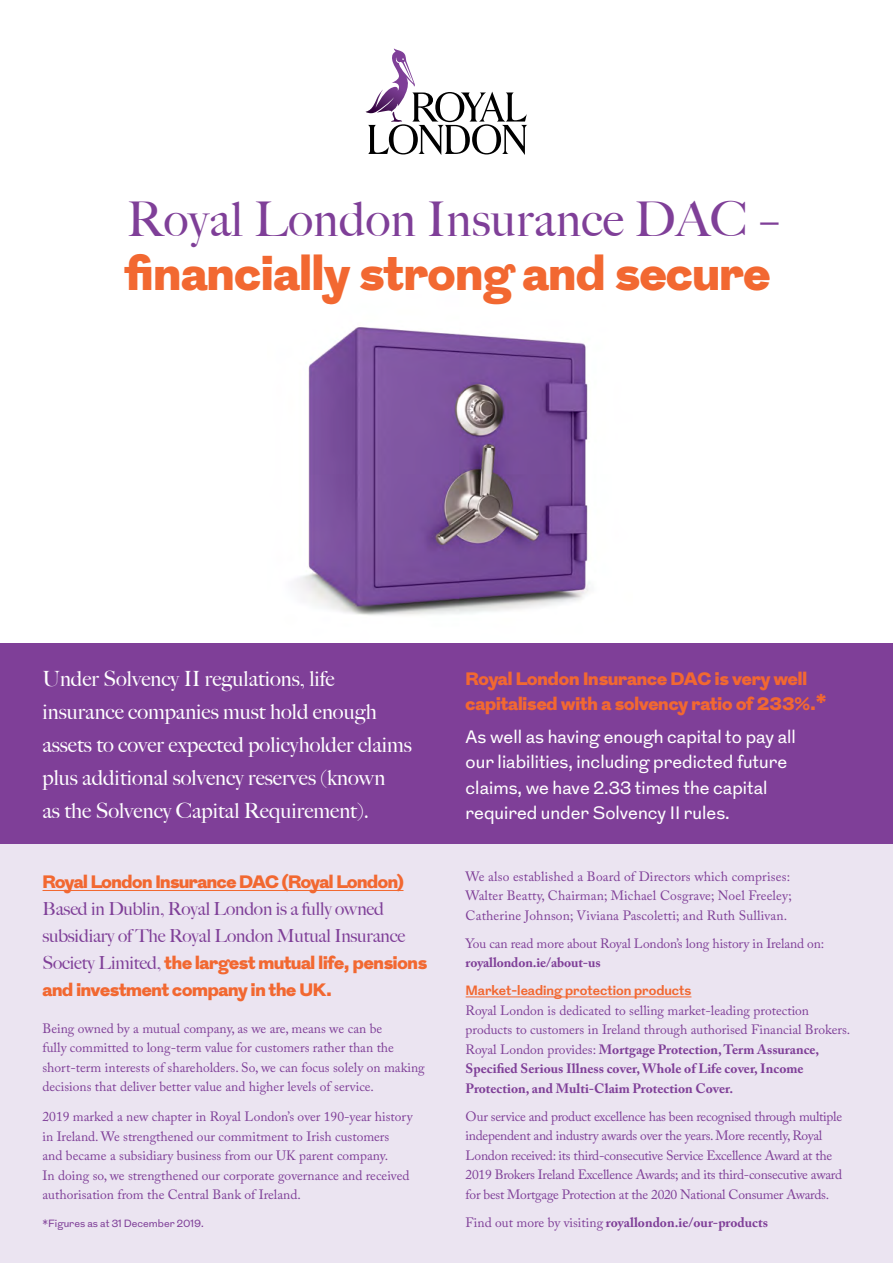
<style>
.page{position:relative;width:893px;height:1263px;background:#fff}
.page>*{position:absolute;margin:0;border:0;box-sizing:border-box;transform-origin:0 0}
.t1{font:900 48px "Grot";color:#f26831}
.t2{font:500 48px "Big Caslon";letter-spacing:.01em;color:#7f3f98}
.t3{font:500 21px/33px "Big Caslon";color:#fff}
.t4{font:900 18px/25.5px "Grot";letter-spacing:-.01em;color:#f26831}
.t5{font:18px/25.5px "Grot";color:#fff}
.t6{font:500 18px/27px "Big Caslon";letter-spacing:-.01em;color:#7f3f98}
.t7{font:13.5px/19.5px "Adobe Caslon Pro";color:#7f3f98}
.t8{font:13.5px/19.5px "Adobe Caslon Pro";letter-spacing:-.02em;color:#7f3f98}
.t9{font:700 13.5px "Adobe Caslon Pro";letter-spacing:-.005em;color:#7f3f98}
.t10{font:700 13.5px "Grot";color:#f26831}
.t11{font:10.5px "Grot";color:#7f3f98}
.s1{font-family:"Big Caslon";font-weight:500;color:#7f3f98}
.s2{font-weight:700}
.s3{font-weight:400}
</style>
<div class="page">
<img style="left:268px;top:327px;width:365px;height:317px">
<div style="left:0;top:822px;width:893px;height:441px;background:#ebe4f1"></div>
<div style="left:0;top:644px;width:893px;height:200px;background:#7f3f98"></div>
<hr style="left:43px;top:890px;width:360px;height:1px;background:#f26831">
<hr style="left:466px;top:997px;width:225px;height:1px;background:#f26831">
<svg style="left:366px;top:48px;width:161px;height:107px"></svg>
<h1 class="t2" style="left:127px;top:179px;width:655px">Royal London Insurance DAC –</h1>
<h1 class="t1" style="left:125px;top:239px;width:647px">financially strong and secure</h1>
<h2 class="t3" style="left:43px;top:662px;width:371px">Under Solvency II regulations, life insurance companies must hold enough assets to cover expected policyholder claims plus additional solvency reserves (known<br>as the Solvency Capital Requirement).</h2>
<h3 class="t4" style="left:466px;top:666px;width:362px">Royal London Insurance DAC is very well capitalised with a solvency ratio of 233%.*</h3>
<h3 class="t5" style="left:466px;top:724px;width:332px">As well as having enough capital to pay all our liabilities, including predicted future claims, we have 2.33 times the capital required under Solvency II rules.</h3>
<h3 class="t4" style="left:43px;top:870px;width:362px">Royal London Insurance DAC (Royal London)</h3>
<h3 class="t6" style="left:43px;top:894px;width:364px">Based in Dublin, Royal London is a fully owned subsidiary of The Royal London Mutual Insurance</h3>
<h3 class="t4" style="left:43px;top:950px;width:386px;line-height:27px"><span class="s1">Society Limited,</span> the largest mutual life, pensions and investment company in the UK.</h3>
<p class="t7" style="left:43px;top:1018px;width:384px">Being owned by a mutual company, as we are, means we can be<br>fully committed to long-term value for customers rather than the short-term interests of shareholders. So, we can focus solely on making decisions that deliver better value and higher levels of service.</p>
<p class="t7" style="left:43px;top:1107px;width:372px">2019 marked a new chapter in Royal London’s over 190-year history in Ireland. We strengthened our commitment to Irish customers and became a subsidiary business from our UK parent company.<br>In doing so, we strengthened our corporate governance and received authorisation from the Central Bank of Ireland.</p>
<p class="t11" style="left:43px;top:1217px;width:163px">*Figures as at 31 December 2019.</p>
<p class="t7" style="left:466px;top:866px;width:328px">We also established a Board of Directors which comprises:<br>Walter Beatty, Chairman; Michael Cosgrave; Noel Freeley;<br>Catherine Johnson; Viviana Pascoletti; and Ruth Sullivan.</p>
<p class="t7" style="left:466px;top:933px;width:360px">You can read more about Royal London’s long history in Ireland on:</p>
<p class="t9" style="left:466px;top:954px;width:136px">royallondon.ie/about-us</p>
<p class="t10" style="left:466px;top:982px;width:227px">Market-leading protection products</p>
<p class="t7" style="left:466px;top:1000px;width:386px">Royal London is dedicated to selling market-leading protection products to customers in Ireland through authorised Financial Brokers.<br>Royal London provides: <span class="s2">Mortgage Protection, Term Assurance, Specified Serious Illness cover, Whole of Life cover, Income Protection, and Multi-Claim Protection Cover.</span></p>
<p class="t8" style="left:466px;top:1106px;width:378px">Our service and product excellence has been recognised through multiple independent and industry awards over the years. More recently, Royal London received: its third-consecutive Service Excellence Award at the 2019 Brokers Ireland Excellence Awards; and its third-consecutive award for best Mortgage Protection at the 2020 National Consumer Awards.</p>
<p class="t9" style="left:466px;top:1214px;width:304px"><span class="s3">Find out more by visiting</span> royallondon.ie/our-products</p>
</div>
